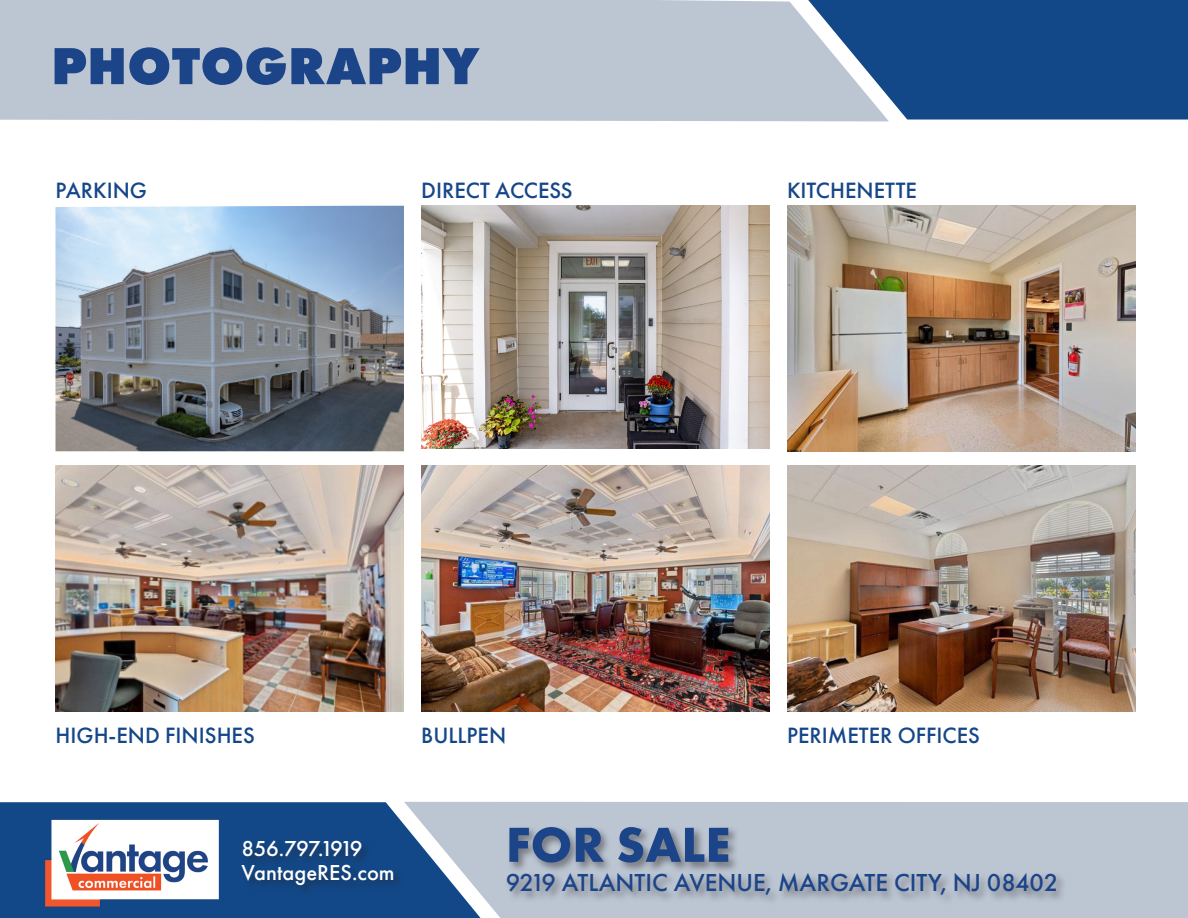
<style>
.page{position:relative;width:1188px;height:918px;background:#fff}
.page>*{position:absolute;margin:0;border:0;box-sizing:border-box;transform-origin:0 0}
.t1{font:800 54px "Futura PT";color:#1c4489}
.t2{font:700 51px "Futura PT";color:#1c4489}
.t3{font:500 25.5px "Futura PT";color:#1c4489}
.t4{font:500 22.95px "Futura PT";color:#154688}
.t5{font:500 22.5px "Futura PT";color:#fff}
.t6{font:500 22.5px "Futura PT";letter-spacing:-.035em;color:#fff}
</style>
<div class="page">
<div style="left:0;top:0;width:889px;height:121px;background:#bcc6d3"></div>
<svg style="left:808px;top:0;width:380px;height:120px;background:#2c5b94"></svg>
<div style="left:485px;top:802px;width:703px;height:116px;background:#bcc6d3"></div>
<svg style="left:0;top:802px;width:485px;height:116px;background:#3a669a"></svg>
<div style="left:505px;top:871px;width:562px;height:35px;background:#231f20;opacity:.48"></div>
<div style="left:507px;top:825px;width:233px;height:49px;background:#231f20;opacity:.48"></div>
<img style="left:40px;top:815px;width:182px;height:95px">
<div style="left:240px;top:839px;width:165px;height:58px;background:#231f20;opacity:.48"></div>
<img style="left:56px;top:206px;width:348px;height:245px">
<img style="left:421px;top:206px;width:349px;height:243px">
<img style="left:56px;top:466px;width:348px;height:245px">
<img style="left:421px;top:466px;width:349px;height:245px">
<img style="left:787px;top:206px;width:349px;height:245px">
<img style="left:787px;top:466px;width:349px;height:245px">
<p class="t1" style="left:51px;top:32px;width:430px">PHOTOGRAPHY</p>
<p class="t4" style="left:56px;top:176px;width:93px">PARKING</p>
<p class="t4" style="left:421px;top:176px;width:153px">DIRECT ACCESS</p>
<p class="t4" style="left:787px;top:176px;width:132px">KITCHENETTE</p>
<p class="t4" style="left:56px;top:722px;width:201px">HIGH-END FINISHES</p>
<p class="t4" style="left:421px;top:722px;width:86px">BULLPEN</p>
<p class="t4" style="left:787px;top:722px;width:195px">PERIMETER OFFICES</p>
<p class="t6" style="left:242px;top:835px;width:123px">856.797.1919</p>
<p class="t5" style="left:242px;top:859px;width:155px">VantageRES.com</p>
<h2 class="t2" style="left:506px;top:812px;width:226px">FOR SALE</h2>
<p class="t3" style="left:506px;top:867px;width:554px">9219 ATLANTIC AVENUE, MARGATE CITY, NJ 08402</p>
</div>
